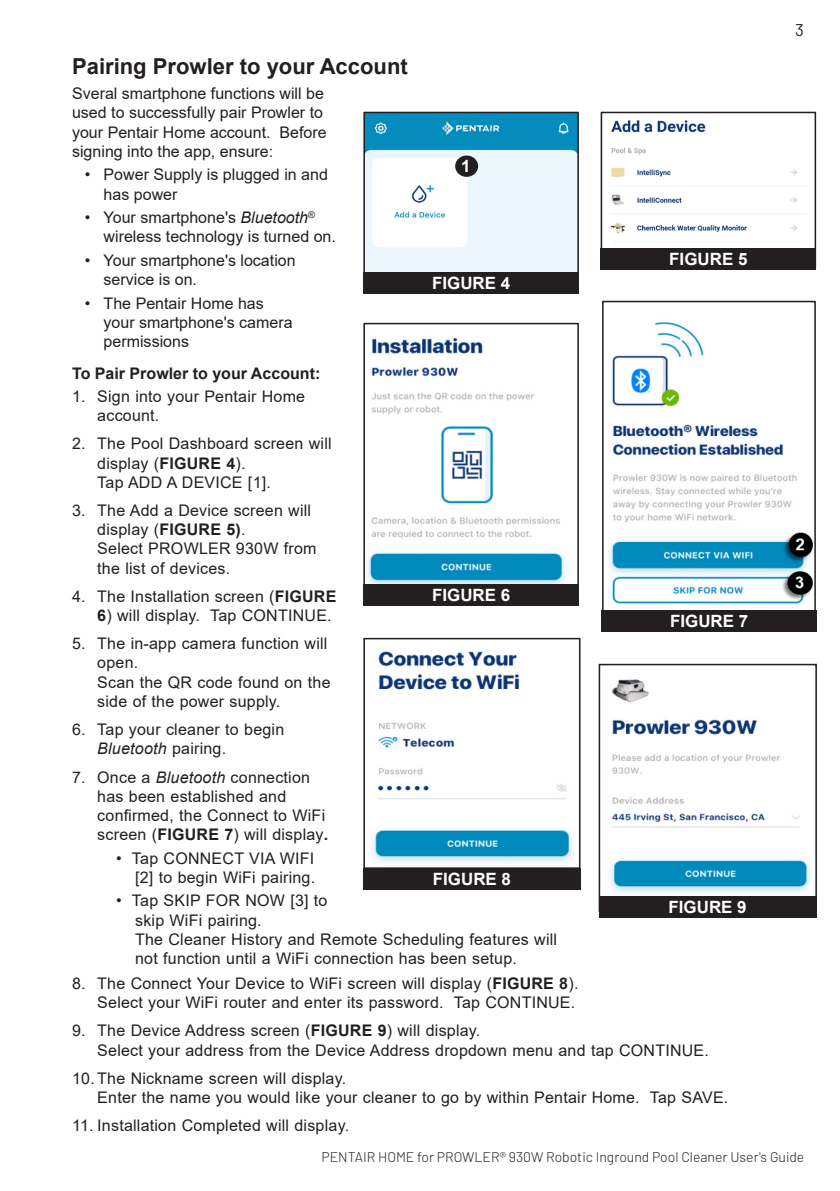
<style>
.page{position:relative;width:840px;height:1191px;background:#fff}
.page>*{position:absolute;margin:0;border:0;box-sizing:border-box;transform-origin:0 0}
.t1{font:700 22px "Arial";color:#231f20}
.t2{font:700 17px "Arial";color:#fff}
.t3{font:17px "Barlow";color:#231f20}
.Num_List_Indent{font:16px/19.2px "Arial";letter-spacing:.015em;color:#231f20}
.t4{font:700 16px "Arial";color:#231f20}
.t5{font:300 14px "Barlow";color:#231f20}
.s1{font-style:italic}
.s2{font-weight:700}
</style>
<div class="page">
<img style="left:366px;top:115px;width:209px;height:157px">
<div style="left:363px;top:112px;width:215px;height:181px;border:2px solid #231f20"></div>
<div style="left:455px;top:156px;width:22px;height:20px;background:#231f20;border-radius:50%"></div>
<div style="left:455px;top:155px;width:23px;height:22px;border:2px solid #231f20;border-radius:50%"></div>
<div style="left:363px;top:272px;width:215px;height:21px;background:#231f20"></div>
<img style="left:611px;top:120px;width:195px;height:122px">
<div style="left:600px;top:112px;width:215px;height:157px;border:2px solid #231f20"></div>
<div style="left:600px;top:248px;width:215px;height:21px;background:#231f20"></div>
<img style="left:371px;top:651px;width:202px;height:212px">
<div style="left:363px;top:638px;width:217px;height:231px;border:2px solid #231f20"></div>
<div style="left:363px;top:868px;width:217px;height:22px;background:#231f20"></div>
<img style="left:610px;top:679px;width:201px;height:214px">
<div style="left:598px;top:664px;width:218px;height:247px;border:2px solid #231f20"></div>
<div style="left:598px;top:896px;width:217px;height:22px;background:#231f20"></div>
<img style="left:366px;top:337px;width:200px;height:245px">
<div style="left:363px;top:323px;width:215px;height:262px;border:2px solid #231f20"></div>
<div style="left:363px;top:584px;width:215px;height:22px;background:#231f20"></div>
<img style="left:608px;top:321px;width:204px;height:283px">
<div style="left:601px;top:301px;width:214px;height:312px;border:2px solid #231f20"></div>
<div style="left:601px;top:610px;width:215px;height:21px;background:#231f20"></div>
<p class="t1" style="left:72px;top:50px;width:337px">Pairing Prowler to your Account</p>
<p class="Num_List_Indent" style="left:72px;top:84px;width:256px">Sveral smartphone functions will be used to successfully pair Prowler to your Pentair Home account. Before signing into the app, ensure:</p>
<p class="Num_List_Indent" style="left:104px;top:165px;width:226px;text-indent:-19px">• Power Supply is plugged in and has power</p>
<p class="Num_List_Indent" style="left:104px;top:208px;width:234px;text-indent:-19px">• Your smartphone's <span class="s1">Bluetooth</span><sup>® </sup>wireless technology is turned on.</p>
<p class="Num_List_Indent" style="left:104px;top:250px;width:193px;text-indent:-19px">• Your smartphone's location service is on.</p>
<p class="Num_List_Indent" style="left:104px;top:293px;width:190px;text-indent:-19px">• The Pentair Home has your smartphone's camera permissions</p>
<p class="t4" style="left:72px;top:362px;width:250px">To Pair Prowler to your Account:</p>
<p class="Num_List_Indent" style="left:97px;top:387px;width:209px;text-indent:-25px">1. Sign into your Pentair Home account.</p>
<p class="Num_List_Indent" style="left:97px;top:434px;width:236px;text-indent:-25px">2. The Pool Dashboard screen will display (<span class="s2">FIGURE 4</span>).</p>
<p class="Num_List_Indent" style="left:97px;top:472px;width:175px">Tap ADD A DEVICE [1].</p>
<p class="Num_List_Indent" style="left:97px;top:501px;width:215px;text-indent:-25px">3. The Add a Device screen will display (<span class="s2">FIGURE 5)</span>.</p>
<p class="Num_List_Indent" style="left:97px;top:539px;width:220px">Select PROWLER 930W from the list of devices.</p>
<p class="Num_List_Indent" style="left:72px;top:586px;width:266px">4. The Installation screen (<span class="s2">FIGURE</span></p>
<p class="Num_List_Indent" style="left:97px;top:606px;width:236px"><span class="s2">6</span>) will display. Tap CONTINUE.</p>
<p class="Num_List_Indent" style="left:97px;top:634px;width:231px;text-indent:-25px">5. The in-app camera function will open.</p>
<p class="Num_List_Indent" style="left:97px;top:672px;width:235px">Scan the QR code found on the side of the power supply.</p>
<p class="Num_List_Indent" style="left:97px;top:720px;width:188px;text-indent:-25px">6. Tap your cleaner to begin<br><span class="s1">Bluetooth</span> pairing.</p>
<p class="Num_List_Indent" style="left:97px;top:767px;width:232px;text-indent:-25px">7. Once a <span class="s1">Bluetooth</span> connection has been established and confirmed, the Connect to WiFi screen (<span class="s2">FIGURE 7</span>) will display<span class="s2">.</span></p>
<p class="Num_List_Indent" style="left:116px;top:848px;width:200px;text-align:right">• Tap CONNECT VIA WIFI [2] to begin WiFi pairing.</p>
<p class="Num_List_Indent" style="left:135px;top:891px;width:194px;text-indent:-19px">• Tap SKIP FOR NOW [3] to skip WiFi pairing.</p>
<p class="Num_List_Indent" style="left:135px;top:929px;width:423px">The Cleaner History and Remote Scheduling features will not function until a WiFi connection has been setup.</p>
<p class="Num_List_Indent" style="left:72px;top:973px;width:507px">8. The Connect Your Device to WiFi screen will display (<span class="s2">FIGURE 8</span>).</p>
<p class="Num_List_Indent" style="left:97px;top:993px;width:479px">Select your WiFi router and enter its password. Tap CONTINUE.</p>
<p class="Num_List_Indent" style="left:72px;top:1021px;width:409px">9. The Device Address screen (<span class="s2">FIGURE 9</span>) will display.</p>
<p class="Num_List_Indent" style="left:97px;top:1040px;width:612px">Select your address from the Device Address dropdown menu and tap CONTINUE.</p>
<p class="Num_List_Indent" style="left:72px;top:1068px;width:275px">10. The Nickname screen will display.</p>
<p class="Num_List_Indent" style="left:97px;top:1087px;width:632px">Enter the name you would like your cleaner to go by within Pentair Home. Tap SAVE.</p>
<p class="Num_List_Indent" style="left:72px;top:1116px;width:278px">11. Installation Completed will display.</p>
<p class="t2" style="left:461px;top:154px;width:11px">1</p>
<p class="t2" style="left:669px;top:247px;width:80px">FIGURE 5</p>
<p class="t2" style="left:432px;top:271px;width:80px">FIGURE 4</p>
<p class="t2" style="left:432px;top:583px;width:80px">FIGURE 6</p>
<p class="t2" style="left:669px;top:609px;width:80px">FIGURE 7</p>
<p class="t2" style="left:432px;top:867px;width:80px">FIGURE 8</p>
<p class="t2" style="left:668px;top:895px;width:80px">FIGURE 9</p>
<p class="t3" style="left:794px;top:19px;width:10px">3</p>
<p class="t5" style="left:321px;top:1147px;width:484px">PENTAIR HOME for PROWLER® 930W Robotic Inground Pool Cleaner User's Guide</p>
</div>
